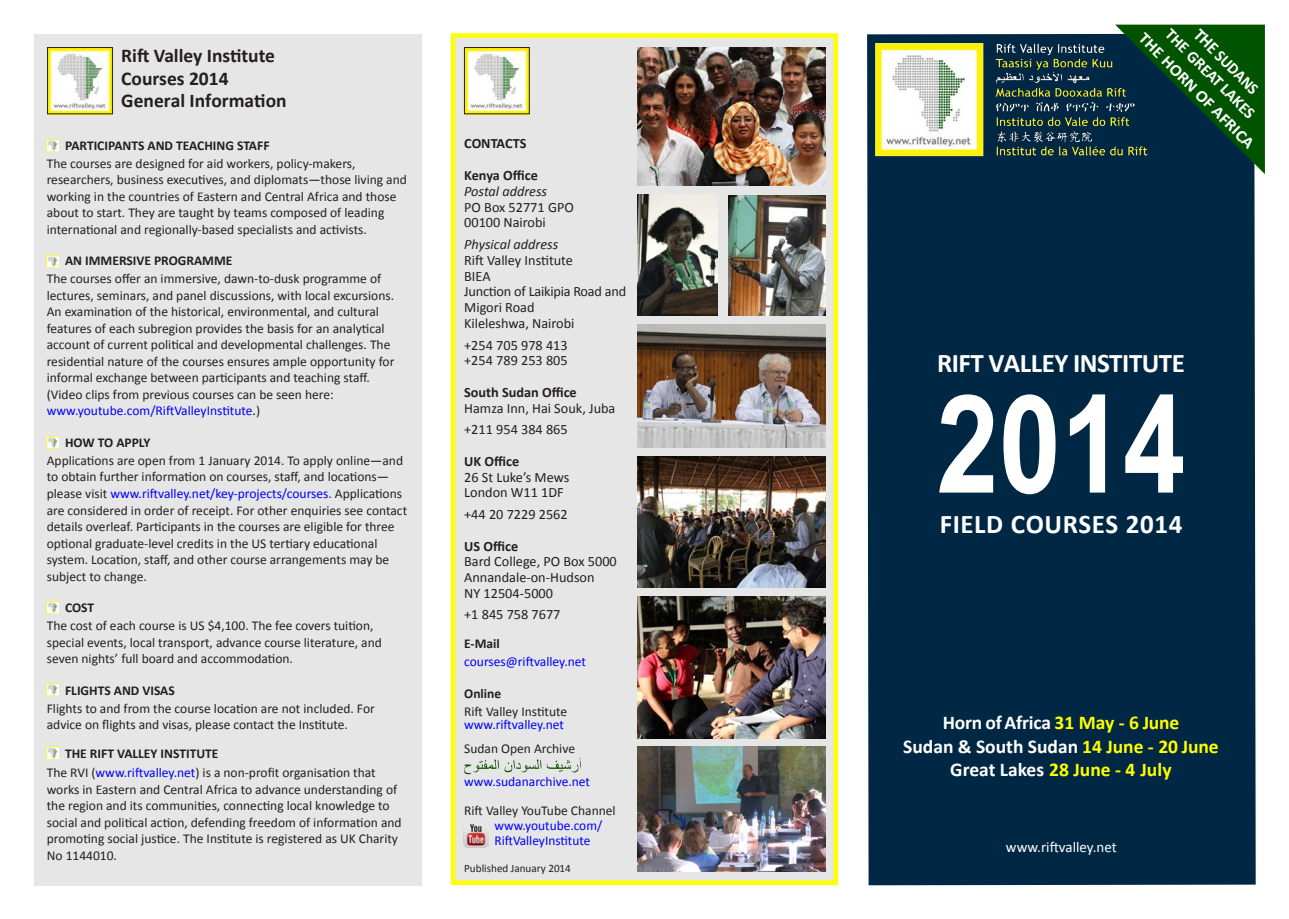
<style>
.page{position:relative;width:1289px;height:919px;background:#fff}
.page>*{position:absolute;margin:0;border:0;box-sizing:border-box;transform-origin:0 0}
.t1{font:700 136.5px "Arial Narrow";color:#fff}
.t2{font:700 27px "Calibri";letter-spacing:-.01em;color:#fff}
.t3{font:700 27px "Calibri";letter-spacing:.02em;color:#fff}
.t4{font:700 19.5px "Calibri";color:#fff}
.t5{font:700 19.5px "Calibri";color:#231f20}
.t6{font:700 19.5px "Calibri";color:#ff0}
.t7{font:700 16.5px "Calibri";color:#fff;scale:1.05 1}
.t8{font:700 16.5px "Calibri";color:#fff}
.t9{font:700 16.5px "Calibri";color:#fff;scale:.95 1}
.t10{font:15px "Calibri";color:#fff}
.t11{font:14.25px "Calibri";color:#231f20}
.t12{font:700 14.25px "Calibri";color:#231f20}
.t13{font:italic 14.25px "Calibri";color:#231f20}
.Core_Text{font:13.5px/16.5px "Calibri";color:#231f20}
.Core_Text-2{font:13.5px "Calibri";color:#00f}
.Subtitles_for_Core_T{font:700 13.5px "Calibri";color:#231f20}
.Core_Text-3{font:700 13.5px "Calibri";color:#231f20}
.Core_Text-4{font:11.25px "Calibri";color:#231f20}
.s1{color:#000}
.s2{color:#231f20}
.s3{color:#00f}
.s4{font-size:18px}
.s5{color:#ff0}
.s6{color:#fff}
</style>
<div class="page">
<div style="left:867px;top:34px;width:388px;height:851px;background:#002844"></div>
<div style="left:451px;top:33px;width:387px;height:851px;background:#e6e6e6;border:4px solid #ff0"></div>
<svg style="left:1115px;top:25px;width:149px;height:149px;background:#01431c"></svg>
<div style="left:34px;top:34px;width:387px;height:851px;background:#e6e6e6"></div>
<img style="left:637px;top:47px;width:188px;height:138px">
<img style="left:728px;top:195px;width:97px;height:120px">
<img style="left:637px;top:324px;width:188px;height:124px">
<img style="left:637px;top:456px;width:188px;height:132px">
<img style="left:637px;top:596px;width:188px;height:142px">
<img style="left:637px;top:746px;width:188px;height:124px">
<img style="left:872px;top:42px;width:278px;height:114px">
<img style="left:49px;top:49px;width:62px;height:63px">
<div style="left:47px;top:47px;width:66px;height:67px;border:1px solid #231f20"></div>
<img style="left:466px;top:49px;width:61px;height:63px">
<div style="left:464px;top:47px;width:65px;height:67px;border:1px solid #231f20"></div>
<svg style="left:47px;top:139px;width:12px;height:13px"></svg>
<svg style="left:47px;top:255px;width:12px;height:12px"></svg>
<img style="left:464px;top:822px;width:24px;height:25px">
<img style="left:464px;top:757px;width:117px;height:18px">
<img style="left:637px;top:194px;width:80px;height:122px">
<svg style="left:47px;top:436px;width:12px;height:12px"></svg>
<svg style="left:47px;top:601px;width:12px;height:12px"></svg>
<svg style="left:47px;top:683px;width:12px;height:12px"></svg>
<svg style="left:47px;top:746px;width:12px;height:13px"></svg>
<p class="t5" style="left:121px;top:43px;width:155px">Rift Valley Institute</p>
<p class="t5" style="left:121px;top:66px;width:109px">Courses 2014</p>
<p class="t5" style="left:121px;top:88px;width:167px">General Information</p>
<p class="Subtitles_for_Core_T" style="left:65px;top:137px;width:206px">PARTICIPANTS AND TEACHING STAFF</p>
<p class="Core_Text" style="left:47px;top:155px;width:361px">The courses are designed for aid workers, policy-makers, researchers, business executives, and diplomats—those living and working in the countries of Eastern and Central Africa and those about to start. They are taught by teams composed of leading international and regionally-based specialists and activists.</p>
<p class="Core_Text-3" style="left:65px;top:252px;width:169px">AN IMMERSIVE PROGRAMME</p>
<p class="Core_Text" style="left:47px;top:271px;width:349px">The courses offer an immersive, dawn-to-dusk programme of lectures, seminars, and panel discussions, with local excursions.<br>An examination of the historical, environmental, and cultural features of each subregion provides the basis for an analytical account of current political and developmental challenges. The residential nature of the courses ensures ample opportunity for informal exchange between participants and teaching staff.</p>
<p class="Core_Text" style="left:47px;top:386px;width:288px">(Video clips from previous courses can be seen here:</p>
<p class="Core_Text-2" style="left:47px;top:402px;width:215px">www.youtube.com/RiftValleyInstitute<span class="s1">.</span><span class="s2">)</span></p>
<p class="Subtitles_for_Core_T" style="left:65px;top:434px;width:87px">HOW TO APPLY</p>
<p class="Core_Text" style="left:47px;top:452px;width:362px">Applications are open from 1 January 2014. To apply online—and to obtain further information on courses, staff, and locations— please visit <span class="s3">www.riftvalley.net/key-projects/courses</span>. Applications are considered in order of receipt. For other enquiries see contact details overleaf. Participants in the courses are eligible for three optional graduate-level credits in the US tertiary educational system. Location, staff, and other course arrangements may be subject to change.</p>
<p class="Subtitles_for_Core_T" style="left:65px;top:599px;width:31px">COST</p>
<p class="Core_Text" style="left:47px;top:617px;width:336px">The cost of each course is US $4,100. The fee covers tuition, special events, local transport, advance course literature, and seven nights’ full board and accommodation.</p>
<p class="Subtitles_for_Core_T" style="left:65px;top:681px;width:111px">FLIGHTS AND VISAS</p>
<p class="Core_Text" style="left:47px;top:699px;width:329px">Flights to and from the course location are not included. For advice on flights and visas, please contact the Institute.</p>
<p class="Subtitles_for_Core_T" style="left:65px;top:744px;width:155px">THE RIFT VALLEY INSTITUTE</p>
<p class="Core_Text" style="left:47px;top:764px;width:356px">The RVI (<span class="s3">www.riftvalley.net</span>) is a non-profit organisation that works in Eastern and Central Africa to advance understanding of the region and its communities, connecting local knowledge to social and political action, defending freedom of information and promoting social justice. The Institute is registered as UK Charity No 1144010.</p>
<p class="t12" style="left:464px;top:135px;width:64px">CONTACTS</p>
<p class="t12" style="left:464px;top:166px;width:75px">Kenya Office</p>
<p class="t13" style="left:464px;top:181px;width:84px">Postal address</p>
<p class="t11" style="left:464px;top:198px;width:111px">PO Box 52771 GPO</p>
<p class="t11" style="left:464px;top:213px;width:83px">00100 Nairobi</p>
<p class="t13" style="left:464px;top:234px;width:96px">Physical address</p>
<p class="t11" style="left:464px;top:251px;width:110px">Rift Valley Institute</p>
<p class="t11" style="left:464px;top:267px;width:28px">BIEA</p>
<p class="t11" style="left:464px;top:282px;width:163px">Junction of Laikipia Road and</p>
<p class="t11" style="left:464px;top:298px;width:72px">Migori Road</p>
<p class="t11" style="left:464px;top:314px;width:112px">Kileleshwa, Nairobi</p>
<p class="t11" style="left:464px;top:336px;width:105px">+254 705 978 413</p>
<p class="t11" style="left:464px;top:351px;width:105px">+254 789 253 805</p>
<p class="t12" style="left:464px;top:383px;width:114px">South Sudan Office</p>
<p class="t11" style="left:464px;top:399px;width:153px">Hamza Inn, Hai Souk, Juba</p>
<p class="t11" style="left:464px;top:420px;width:105px">+211 954 384 865</p>
<p class="t12" style="left:464px;top:452px;width:57px">UK Office</p>
<p class="t11" style="left:464px;top:468px;width:107px">26 St Luke’s Mews</p>
<p class="t11" style="left:464px;top:483px;width:101px">London W11 1DF</p>
<p class="t11" style="left:464px;top:505px;width:105px">+44 20 7229 2562</p>
<p class="t12" style="left:464px;top:537px;width:55px">US Office</p>
<p class="t11" style="left:464px;top:552px;width:154px">Bard College, PO Box 5000</p>
<p class="t11" style="left:464px;top:568px;width:132px">Annandale-on-Hudson</p>
<p class="t11" style="left:464px;top:584px;width:90px">NY 12504-5000</p>
<p class="t11" style="left:464px;top:605px;width:98px">+1 845 758 7677</p>
<p class="Subtitles_for_Core_T" style="left:464px;top:635px;width:37px">E-Mail</p>
<p class="Core_Text-2" style="left:464px;top:653px;width:123px">courses@riftvalley.net</p>
<p class="Subtitles_for_Core_T" style="left:464px;top:684px;width:39px">Online</p>
<p class="Core_Text" style="left:464px;top:703px;width:105px">Rift Valley Institute</p>
<p class="Core_Text-2" style="left:464px;top:716px;width:101px">www.riftvalley.net</p>
<p class="Core_Text" style="left:464px;top:740px;width:112px">Sudan Open Archive</p>
<p class="Core_Text-2" style="left:464px;top:773px;width:127px">www.sudanarchive.net</p>
<p class="Core_Text" style="left:464px;top:802px;width:153px">Rift Valley YouTube Channel</p>
<p class="Core_Text-2" style="left:494px;top:816px;width:109px">www.youtube.com/</p>
<p class="Core_Text-2" style="left:494px;top:831px;width:97px">RiftValleyInstitute</p>
<p class="Core_Text-4" style="left:464px;top:861px;width:108px">Published January 2014</p>
<p class="t9" style="left:1203px;top:24px;width:90px;rotate:45deg"><span class="s4">THE</span> SUDANS</p>
<p class="t8" style="left:1175px;top:24px;width:121px;rotate:45deg">THE GREAT LAKES</p>
<p class="t7" style="left:1149px;top:28px;width:150px;rotate:45deg">THE HORN OF AFRICA</p>
<p class="t2" style="left:937px;top:346px;width:249px">RIFT VALLEY INSTITUTE</p>
<p class="t1" style="left:936px;top:341px;width:250px">2014</p>
<p class="t3" style="left:939px;top:506px;width:244px">FIELD COURSES 2014</p>
<p class="t4" style="left:942px;top:710px;width:238px">Horn of Africa <span class="s5">31 May - 6 June</span></p>
<p class="t4" style="left:903px;top:733px;width:317px">Sudan &amp; South Sudan <span class="s5">14 June - 20 June</span></p>
<p class="t6" style="left:950px;top:757px;width:223px"><span class="s6">Great Lakes</span> 28 June - 4 July</p>
<p class="t10" style="left:1005px;top:837px;width:112px">www.riftvalley.net</p>
</div>
